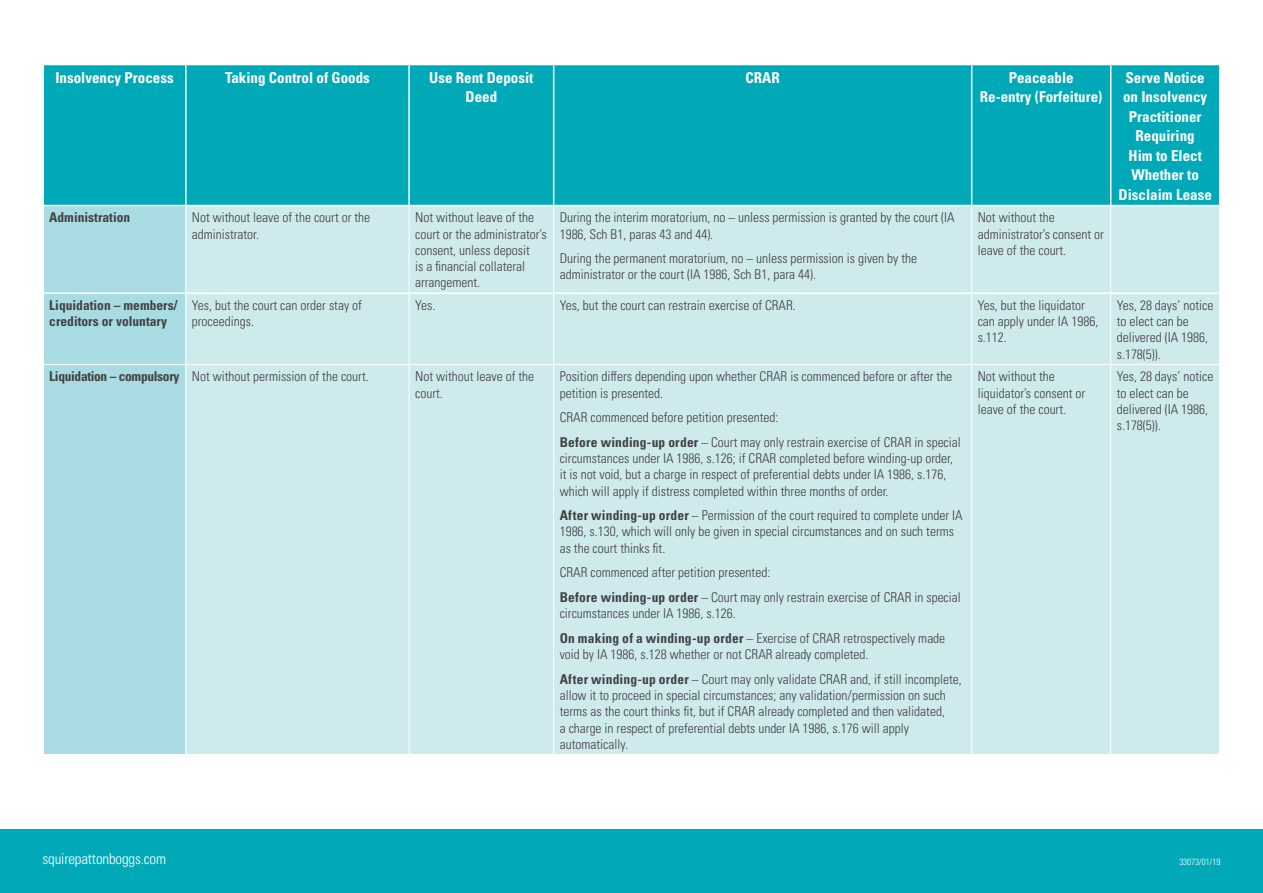
<style>
.page{position:relative;width:1263px;height:893px;background:#fff}
.page>*{position:absolute;margin:0;border:0;box-sizing:border-box;transform-origin:0 0}
.Body{font:15px/19.5px "Univers LTCYR 67 Bold Cond";color:#fff;text-align:center}
.t1{font:15px "Univers LTCYR 47 Light Cond";letter-spacing:-.01em;color:#fff}
.Body-2{font:13.5px/16.2px "Univers LTCYR 47 Light Cond";color:#414042}
.Body-3{font:13.5px/16.2px "Univers LTCYR 67 Bold Cond";color:#414042}
.Body-4{font:13.5px "Univers LTCYR 67 Bold Cond";letter-spacing:-.025em;color:#414042}
.t2{font:9px "Univers LTCYR 47 Light Cond";letter-spacing:-.01em;color:#fff}
.s1{font-family:"Univers LTCYR 67 Bold Cond"}
</style>
<div class="page">
<div style="left:44px;top:65px;width:1175px;height:140px;background:#00a9b7"></div>
<div style="left:44px;top:206px;width:141px;height:548px;background:#a8dce2"></div>
<div style="left:186px;top:206px;width:1033px;height:548px;background:#cfeaed"></div>
<hr style="left:43px;top:292px;width:142px;height:2px;background:#fff">
<hr style="left:186px;top:292px;width:223px;height:2px;background:#fff">
<hr style="left:409px;top:292px;width:144px;height:2px;background:#fff">
<hr style="left:554px;top:292px;width:417px;height:2px;background:#fff">
<hr style="left:972px;top:292px;width:138px;height:2px;background:#fff">
<hr style="left:1111px;top:292px;width:108px;height:2px;background:#fff">
<hr style="left:44px;top:364px;width:141px;height:1px;background:#fff">
<hr style="left:186px;top:364px;width:223px;height:1px;background:#fff">
<hr style="left:409px;top:364px;width:144px;height:1px;background:#fff">
<hr style="left:554px;top:364px;width:417px;height:1px;background:#fff">
<hr style="left:972px;top:364px;width:138px;height:1px;background:#fff">
<hr style="left:1111px;top:364px;width:108px;height:1px;background:#fff">
<hr style="left:185px;top:65px;width:2px;height:140px;background:#fff">
<hr style="left:408px;top:65px;width:2px;height:140px;background:#fff">
<hr style="left:553px;top:65px;width:1px;height:140px;background:#fff">
<hr style="left:971px;top:65px;width:1px;height:140px;background:#fff">
<hr style="left:1110px;top:65px;width:1px;height:140px;background:#fff">
<hr style="left:409px;top:206px;width:1px;height:87px;background:#fff">
<hr style="left:409px;top:293px;width:1px;height:72px;background:#fff">
<hr style="left:409px;top:365px;width:1px;height:389px;background:#fff">
<hr style="left:553px;top:206px;width:1px;height:87px;background:#fff">
<hr style="left:553px;top:293px;width:1px;height:72px;background:#fff">
<hr style="left:553px;top:365px;width:1px;height:389px;background:#fff">
<hr style="left:971px;top:206px;width:1px;height:87px;background:#fff">
<hr style="left:971px;top:293px;width:1px;height:72px;background:#fff">
<hr style="left:971px;top:365px;width:1px;height:389px;background:#fff">
<hr style="left:1110px;top:206px;width:1px;height:87px;background:#fff">
<hr style="left:1110px;top:293px;width:1px;height:72px;background:#fff">
<hr style="left:1110px;top:365px;width:1px;height:389px;background:#fff">
<div style="left:0;top:829px;width:1263px;height:64px;background:#00a9b7"></div>
<p class="Body" style="left:55px;top:67px;width:120px">Insolvency Process</p>
<p class="Body" style="left:225px;top:67px;width:146px">Taking Control of Goods</p>
<p class="Body" style="left:429px;top:67px;width:106px">Use Rent Deposit<br>Deed</p>
<p class="Body" style="left:745px;top:67px;width:36px">CRAR</p>
<p class="Body" style="left:980px;top:67px;width:124px">Peaceable<br>Re-entry (Forfeiture)</p>
<p class="Body" style="left:1118px;top:67px;width:95px">Serve Notice on Insolvency<br>Practitioner<br>Requiring<br>Him to Elect<br>Whether to<br>Disclaim Lease</p>
<p class="Body-3" style="left:49px;top:209px;width:82px">Administration</p>
<p class="Body-2" style="left:192px;top:209px;width:180px">Not without leave of the court or the administrator.</p>
<p class="Body-2" style="left:415px;top:209px;width:133px">Not without leave of the court or the administrator’s consent, unless deposit<br>is a financial collateral arrangement.</p>
<p class="Body-2" style="left:560px;top:209px;width:397px">During the interim moratorium, no – unless permission is granted by the court (IA<br>1986, Sch B1, paras 43 and 44).</p>
<p class="Body-2" style="left:978px;top:209px;width:128px">Not without the administrator’s consent or leave of the court.</p>
<p class="Body-2" style="left:560px;top:250px;width:359px">During the permanent moratorium, no – unless permission is given by the administrator or the court (IA 1986, Sch B1, para 44).</p>
<p class="Body-3" style="left:49px;top:297px;width:130px">Liquidation – members/ creditors or voluntary</p>
<p class="Body-2" style="left:192px;top:296px;width:172px">Yes, but the court can order stay of proceedings.</p>
<p class="Body-2" style="left:415px;top:296px;width:22px">Yes.</p>
<p class="Body-2" style="left:560px;top:296px;width:238px">Yes, but the court can restrain exercise of CRAR.</p>
<p class="Body-2" style="left:978px;top:296px;width:122px">Yes, but the liquidator can apply under IA 1986, s.112.</p>
<p class="Body-2" style="left:1117px;top:296px;width:98px">Yes, 28 days’ notice to elect can be delivered (IA 1986, s.178(5)).</p>
<p class="Body-4" style="left:49px;top:368px;width:132px">Liquidation – compulsory</p>
<p class="Body-2" style="left:192px;top:368px;width:178px">Not without permission of the court.</p>
<p class="Body-2" style="left:415px;top:368px;width:121px">Not without leave of the court.</p>
<p class="Body-2" style="left:560px;top:368px;width:394px">Position differs depending upon whether CRAR is commenced before or after the petition is presented.</p>
<p class="Body-2" style="left:560px;top:409px;width:220px">CRAR commenced before petition presented:</p>
<p class="Body-2" style="left:560px;top:433px;width:403px"><span class="s1">Before winding-up order</span> – Court may only restrain exercise of CRAR in special circumstances under IA 1986, s.126; if CRAR completed before winding-up order, it is not void, but a charge in respect of preferential debts under IA 1986, s.176, which will apply if distress completed within three months of order.</p>
<p class="Body-2" style="left:560px;top:507px;width:404px"><span class="s1">After winding-up order</span> – Permission of the court required to complete under IA<br>1986, s.130, which will only be given in special circumstances and on such terms as the court thinks fit.</p>
<p class="Body-2" style="left:560px;top:564px;width:212px">CRAR commenced after petition presented:</p>
<p class="Body-2" style="left:560px;top:588px;width:403px"><span class="s1">Before winding-up order</span> – Court may only restrain exercise of CRAR in special circumstances under IA 1986, s.126.</p>
<p class="Body-2" style="left:560px;top:629px;width:387px"><span class="s1">On making of a winding-up order</span> – Exercise of CRAR retrospectively made void by IA 1986, s.128 whether or not CRAR already completed.</p>
<p class="Body-2" style="left:560px;top:670px;width:404px"><span class="s1">After winding-up order</span> – Court may only validate CRAR and, if still incomplete, allow it to proceed in special circumstances; any validation/permission on such terms as the court thinks fit, but if CRAR already completed and then validated,<br>a charge in respect of preferential debts under IA 1986, s.176 will apply automatically.</p>
<p class="Body-2" style="left:978px;top:368px;width:109px">Not without the liquidator’s consent or leave of the court.</p>
<p class="Body-2" style="left:1117px;top:368px;width:98px">Yes, 28 days’ notice to elect can be delivered (IA 1986, s.178(5)).</p>
<p class="t1" style="left:43px;top:849px;width:125px">squirepattonboggs.com</p>
<p class="t2" style="left:1179px;top:856px;width:43px">33073/01/19</p>
</div>
